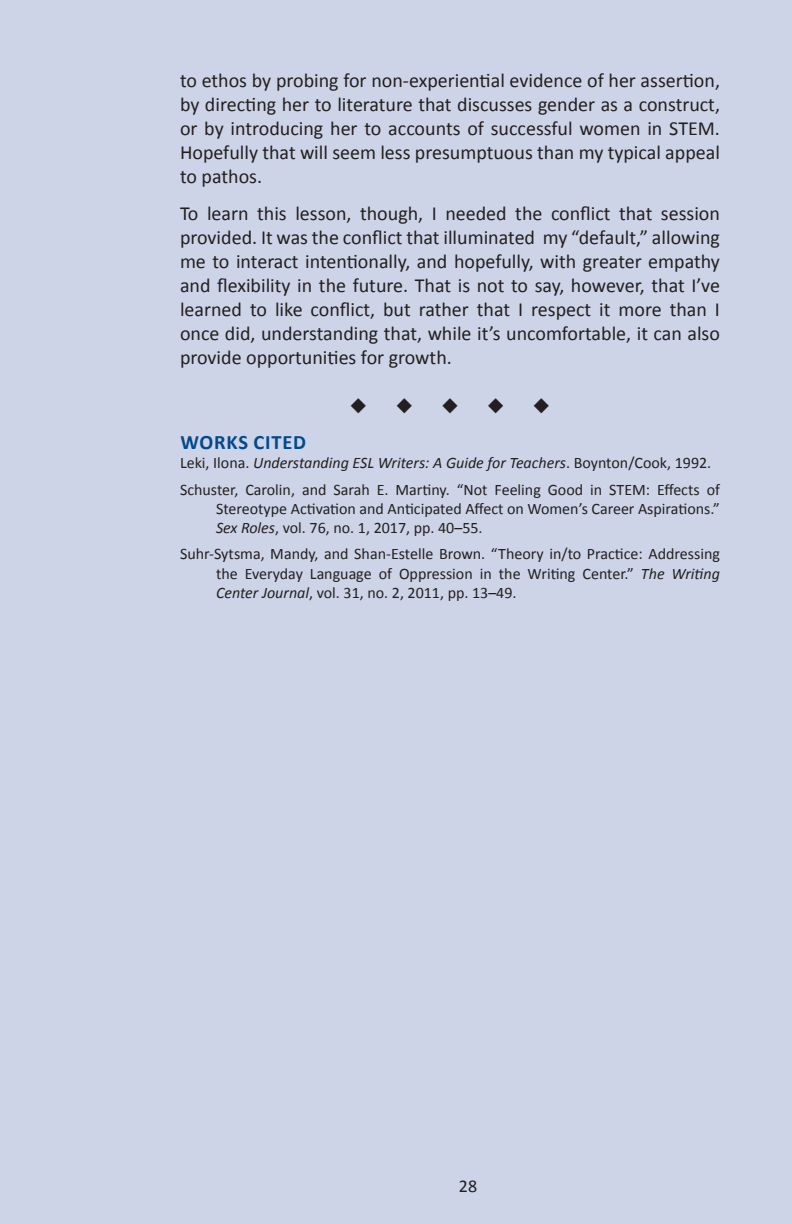
<style>
.page{position:relative;width:792px;height:1224px;background:#cdd4e7}
.page>*{position:absolute;margin:0;border:0;box-sizing:border-box;transform-origin:0 0}
.t1{font:700 20.4px "Calibri";letter-spacing:.04em;color:#004a8d}
.t2{font:20px/24px "Calibri";color:#231f20;text-align:justify}
.t3{font:18px "Calibri";color:#231f20}
.t4{font:16px/19.2px "Calibri";color:#231f20;text-align:justify}
.t5{font:italic 16px "Calibri";color:#231f20}
.s1{font-style:normal}
.s2{font-style:italic}
</style>
<div class="page">
<p class="t2" style="left:180px;top:68px;width:542px">to ethos by probing for non-experiential evidence of her assertion, by directing her to literature that discusses gender as a construct, or by introducing her to accounts of successful women in STEM.<br>Hopefully that will seem less presumptuous than my typical appeal to pathos.</p>
<p class="t2" style="left:180px;top:201px;width:542px">To learn this lesson, though, I needed the conflict that session provided. It was the conflict that illuminated my “default,” allowing me to interact intentionally, and hopefully, with greater empathy and flexibility in the future. That is not to say, however, that I’ve learned to like conflict, but rather that I respect it more than I once did, understanding that, while it’s uncomfortable, it can also provide opportunities for growth.</p>
<p class="t1" style="left:180px;top:429px;width:127px">WORKS CITED</p>
<p class="t5" style="left:180px;top:452px;width:533px"><span class="s1">Leki, Ilona.</span> Understanding ESL Writers: A Guide for Teachers<span class="s1">. Boynton/Cook, 1992.</span></p>
<p class="t4" style="left:216px;top:480px;width:505px;text-indent:-36px">Schuster, Carolin, and Sarah E. Martiny. “Not Feeling Good in STEM: Effects of Stereotype Activation and Anticipated Affect on Women’s Career Aspirations.” <span class="s2">Sex Roles</span>, vol. 76, no. 1, 2017, pp. 40–55.</p>
<p class="t4" style="left:216px;top:544px;width:505px;text-indent:-36px">Suhr-Sytsma, Mandy, and Shan-Estelle Brown. “Theory in/to Practice: Addressing the Everyday Language of Oppression in the Writing Center.” <span class="s2">The Writing Center Journal</span>, vol. 31, no. 2, 2011, pp. 13–49.</p>
<p class="t3" style="left:459px;top:1174px;width:20px">28</p>
</div>
